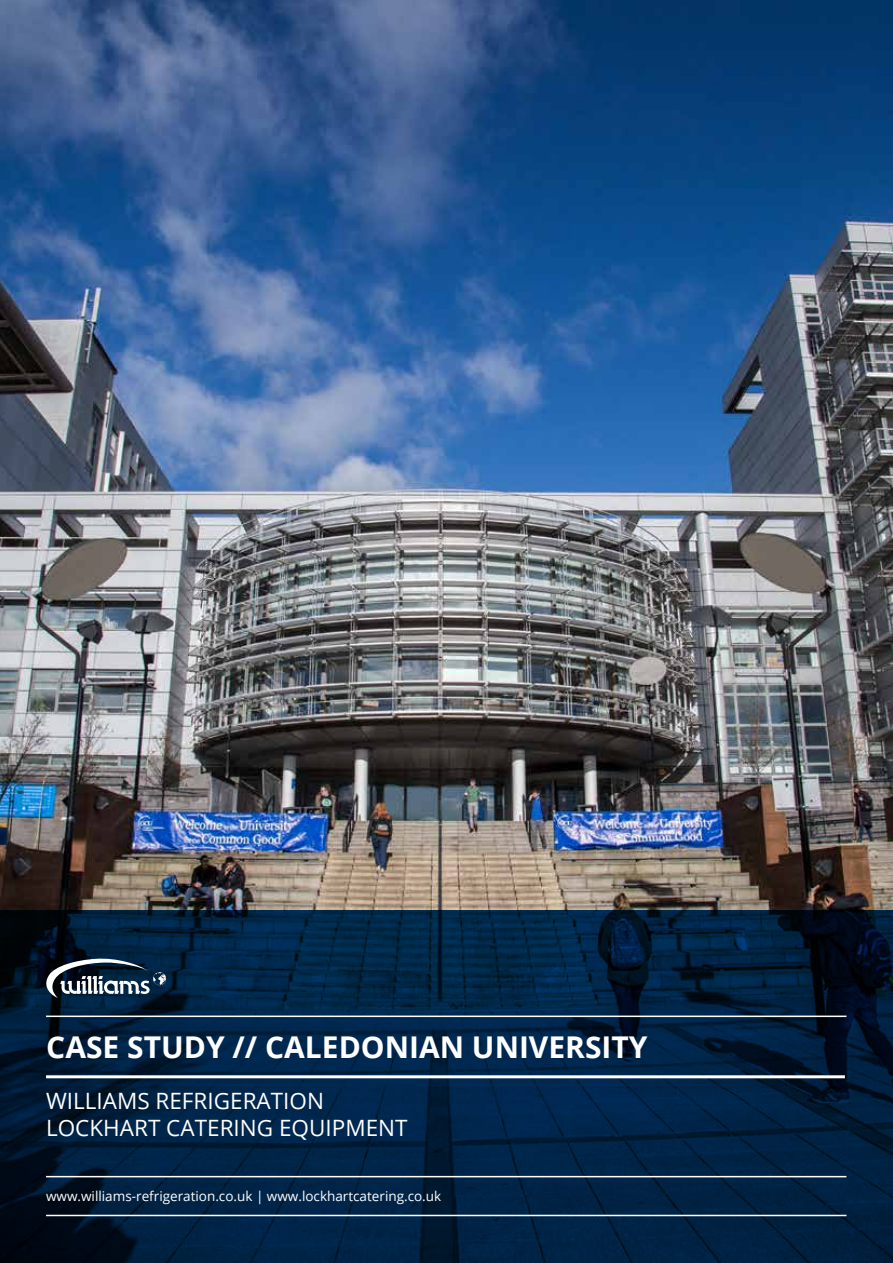
<style>
.page{position:relative;width:893px;height:1263px;background:#fff}
.page>*{position:absolute;margin:0;border:0;box-sizing:border-box;transform-origin:0 0}
.t1{font:700 30px "Open Sans";color:#fff}
.t2{font:22.5px/27px "Open Sans";color:#fff}
.t3{font:13.5px "Open Sans";color:#fff}
</style>
<div class="page">
<img style="left:0;top:0;width:893px;height:910px">
<svg style="left:0;top:910px;width:893px;height:353px;background:#00213f"></svg>
<hr style="left:46px;top:1075px;width:799px;height:3px;background:#fff">
<hr style="left:46px;top:1176px;width:800px;height:1px;background:#fff">
<hr style="left:46px;top:1015px;width:800px;height:2px;background:#fff">
<hr style="left:46px;top:1215px;width:800px;height:1px;background:#fff">
<svg style="left:46px;top:959px;width:120px;height:39px"></svg>
<h1 class="t1" style="left:46px;top:1025px;width:603px">CASE STUDY // CALEDONIAN UNIVERSITY</h1>
<h2 class="t2" style="left:46px;top:1086px;width:363px">WILLIAMS REFRIGERATION<br>LOCKHART CATERING EQUIPMENT</h2>
<p class="t3" style="left:46px;top:1187px;width:397px">www.williams-refrigeration.co.uk | www.lockhartcatering.co.uk</p>
</div>
